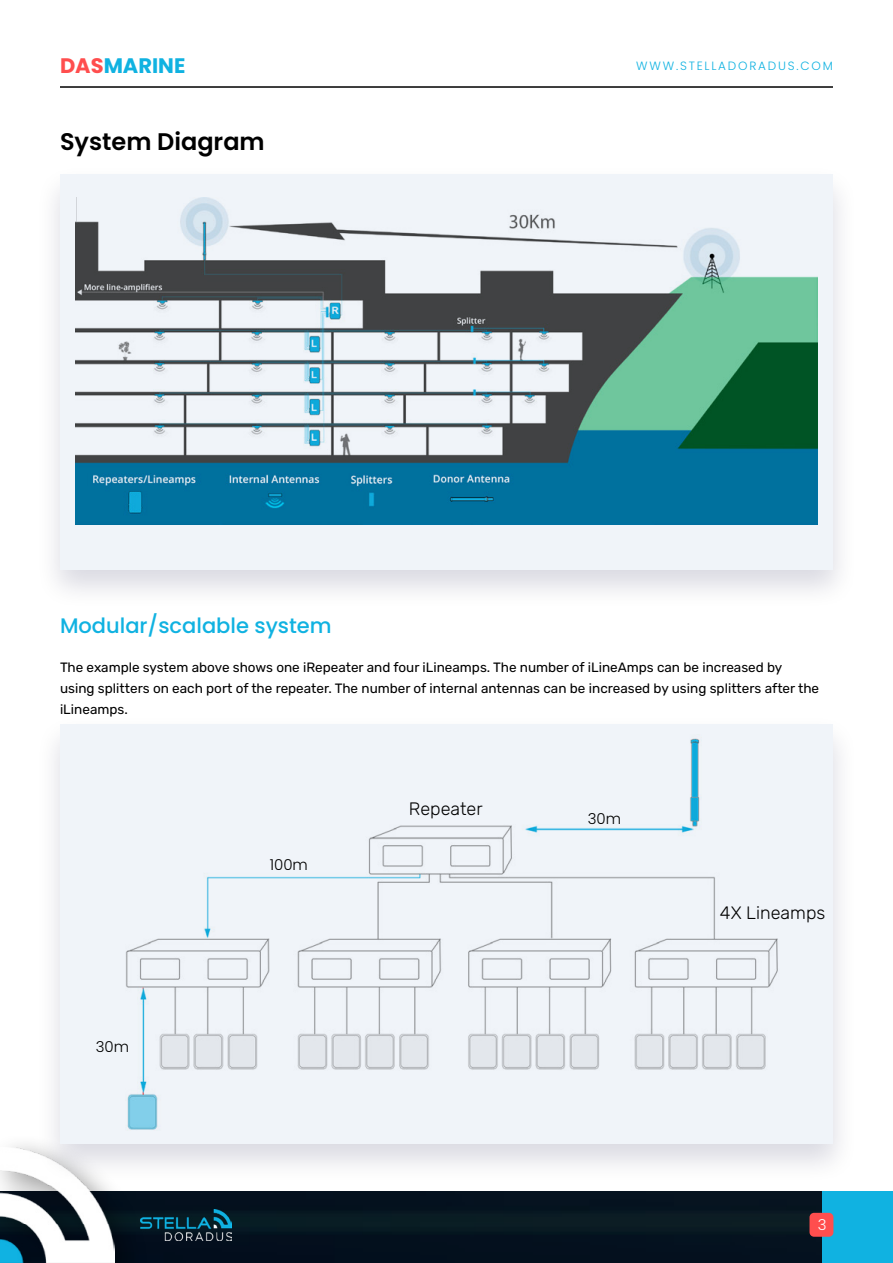
<style>
.page{position:relative;width:893px;height:1263px;background:#fff}
.page>*{position:absolute;margin:0;border:0;box-sizing:border-box;transform-origin:0 0}
.t1{font:600 24px "Poppins";color:#000}
.t2{font:500 21px "Poppins";color:#10b2e1}
.t3{font:700 21px "Poppins";color:#10b2e1}
.t4{font:300 18px "Rubik";color:#000}
.t5{font:300 15px "Poppins";color:#000}
.t6{font:300 15px "Poppins";color:#fff}
.t7{font:13.5px/21px "Rubik";color:#000}
.t8{font:300 12px "Poppins";letter-spacing:.15em;color:#10b2e1}
.s1{color:#ff4e4e}
</style>
<div class="page">
<div style="left:821px;top:1191px;width:72px;height:72px;background:#10b2e1"></div>
<img style="left:149px;top:1191px;width:672px;height:72px">
<img style="left:149px;top:1209px;width:83px;height:31px">
<div style="left:809px;top:1213px;width:24px;height:24px;background:#ff4e4e;border-radius:4px"></div>
<hr style="left:60px;top:86px;width:773px;height:2px;background:#000">
<div style="left:0;top:1133px;width:149px;height:130px;background:#000;opacity:.45"></div>
<img style="left:0;top:1147px;width:114px;height:116px">
<div style="left:35px;top:713px;width:823px;height:471px;background:#00033a;opacity:.15"></div>
<div style="left:60px;top:724px;width:773px;height:420px;background:#f0f4f9"></div>
<div style="left:35px;top:164px;width:823px;height:446px;background:#00033a;opacity:.15"></div>
<div style="left:60px;top:175px;width:773px;height:395px;background:#f0f4f9"></div>
<img style="left:75px;top:197px;width:742px;height:328px">
<img style="left:126px;top:738px;width:652px;height:392px">
<h2 class="t3" style="left:60px;top:53px;width:127px"><span class="s1">DAS</span>MARINE</h2>
<p class="t8" style="left:636px;top:59px;width:198px">WWW.STELLADORADUS.COM</p>
<h1 class="t1" style="left:60px;top:128px;width:206px">System Diagram</h1>
<h2 class="t2" style="left:60px;top:614px;width:273px">Modular/scalable system</h2>
<p class="t7" style="left:60px;top:657px;width:761px">The example system above shows one iRepeater and four iLineamps. The number of iLineAmps can be increased by using splitters on each port of the repeater. The number of internal antennas can be increased by using splitters after the iLineamps.</p>
<p class="t5" style="left:96px;top:1038px;width:35px">30m</p>
<p class="t5" style="left:270px;top:856px;width:40px">100m</p>
<h3 class="t4" style="left:409px;top:799px;width:75px">Repeater</h3>
<p class="t5" style="left:588px;top:810px;width:35px">30m</p>
<h3 class="t4" style="left:720px;top:902px;width:107px">4X Lineamps</h3>
<p class="t6" style="left:818px;top:1216px;width:10px">3</p>
</div>
